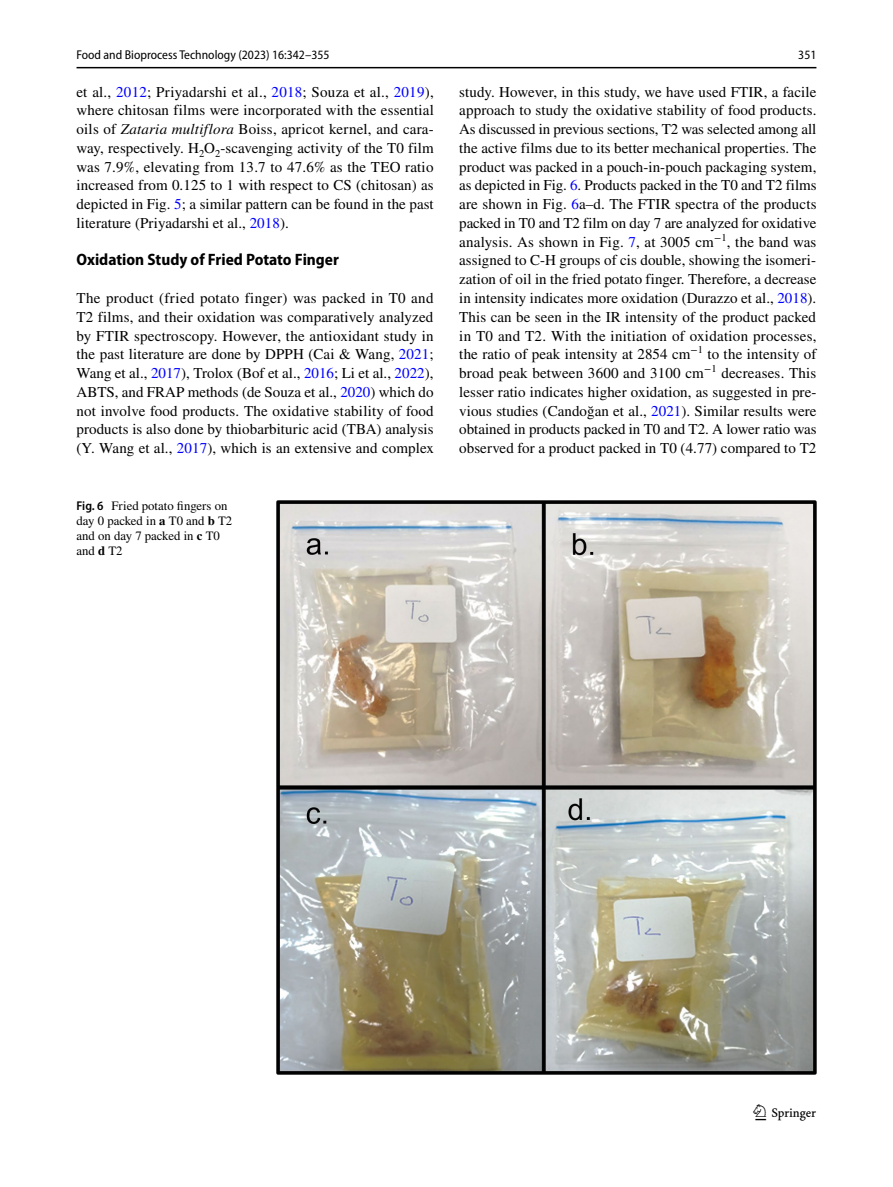
<style>
.page{position:relative;width:893px;height:1187px;background:#fff}
.page>*{position:absolute;margin:0;border:0;box-sizing:border-box;transform-origin:0 0}
.t1{font:22.5px "Springnew Regular 2";color:#000}
.t2{font:700 semi-condensed 16.5px "Myriad Pro";color:#000}
.t3{font:15px/18.8px "STIX";letter-spacing:.005em;color:#000;text-align:justify}
.t4{font:12.75px/15px "STIX";color:#000}
.t5{font:semi-condensed 12.75px "Myriad Pro";color:#000}
.s1{color:#00f}
.s2{font-style:italic}
.s3{font-family:"Myriad Pro";font-weight:600;font-stretch:semi-condensed}
.s4{font-weight:700}
</style>
<div class="page">
<hr style="left:77px;top:67px;width:739px;height:1px;background:#000">
<img style="left:276px;top:500px;width:540px;height:573px">
<p class="t5" style="left:77px;top:48px;width:255px">Food and Bioprocess Technology (2023) 16:342–355</p>
<p class="t5" style="left:798px;top:48px;width:20px">351</p>
<p class="t3" style="left:77px;top:83px;width:359px">et al., <span class="s1">2012</span>; Priyadarshi et al., <span class="s1">2018</span>; Souza et al., <span class="s1">2019</span>), where chitosan films were incorporated with the essential oils of <span class="s2">Zataria multiflora</span> Boiss, apricot kernel, and cara&shy;way, respectively. H<sub>2</sub>O<sub>2</sub>-scavenging activity of the T0 film was 7.9%, elevating from 13.7 to 47.6% as the TEO ratio increased from 0.125 to 1 with respect to CS (chitosan) as depicted in Fig. <span class="s1">5</span>; a similar pattern can be found in the past literature (Priyadarshi et al., <span class="s1">2018</span>).</p>
<p class="t2" style="left:77px;top:251px;width:264px">Oxidation Study of Fried Potato Finger</p>
<p class="t3" style="left:77px;top:289px;width:359px">The product (fried potato finger) was packed in T0 and T2 films, and their oxidation was comparatively analyzed by FTIR spectroscopy. However, the antioxidant study in the past literature are done by DPPH (Cai &amp; Wang, <span class="s1">2021</span>; Wang et al., <span class="s1">2017</span>), Trolox (Bof et al., <span class="s1">2016</span>; Li et al., <span class="s1">2022</span>), ABTS, and FRAP methods (de Souza et al., <span class="s1">2020</span>) which do not involve food products. The oxidative stability of food products is also done by thiobarbituric acid (TBA) analysis (Y. Wang et al., <span class="s1">2017</span>), which is an extensive and complex</p>
<p class="t4" style="left:77px;top:499px;width:157px"><span class="s3">Fig. 6</span> Fried potato fingers on day 0 packed in <span class="s4">a</span> T0 and <span class="s4">b</span> T2 and on day 7 packed in <span class="s4">c</span> T0 and <span class="s4">d</span> T2</p>
<p class="t3" style="left:459px;top:83px;width:359px">study. However, in this study, we have used FTIR, a facile approach to study the oxidative stability of food products.<br>As discussed in previous sections, T2 was selected among all the active films due to its better mechanical properties. The product was packed in a pouch-in-pouch packaging system, as depicted in Fig. <span class="s1">6</span>. Products packed in the T0 and T2 films are shown in Fig. <span class="s1">6</span>a–d. The FTIR spectra of the products packed in T0 and T2 film on day 7 are analyzed for oxidative analysis. As shown in Fig. <span class="s1">7</span>, at 3005 cm<sup>−1</sup>, the band was assigned to C-H groups of cis double, showing the isomeri&shy;zation of oil in the fried potato finger. Therefore, a decrease in intensity indicates more oxidation (Durazzo et al., <span class="s1">2018</span>).<br>This can be seen in the IR intensity of the product packed in T0 and T2. With the initiation of oxidation processes, the ratio of peak intensity at 2854 cm<sup>−1</sup> to the intensity of broad peak between 3600 and 3100 cm<sup>−1</sup> decreases. This lesser ratio indicates higher oxidation, as suggested in pre&shy;vious studies (Candoğan et al., <span class="s1">2021</span>). Similar results were obtained in products packed in T0 and T2. A lower ratio was observed for a product packed in T0 (4.77) compared to T2</p>
<h1 class="t1" style="left:755px;top:1104px;width:62px">1 3</h1>
</div>
